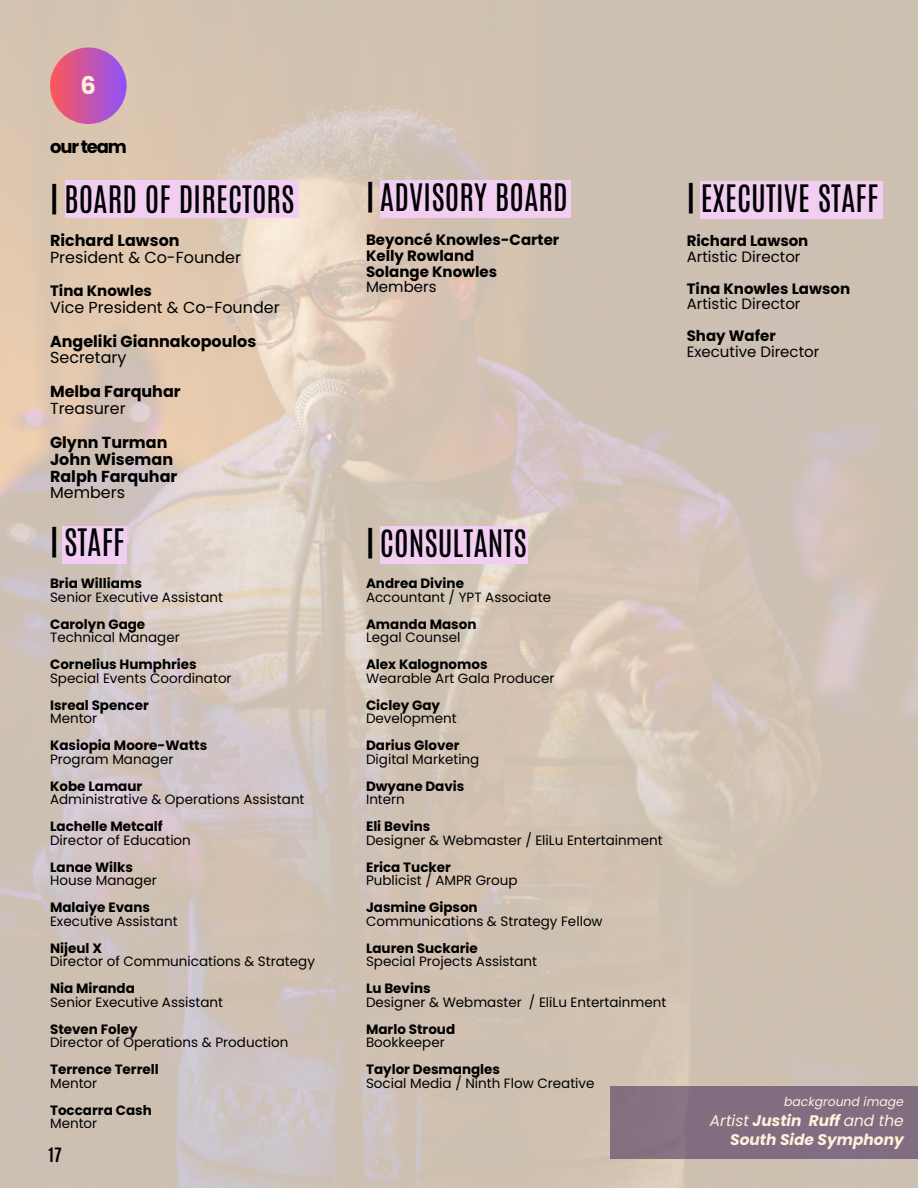
<style>
.page{position:relative;width:918px;height:1188px;background:#fff}
.page>*{position:absolute;margin:0;border:0;box-sizing:border-box;transform-origin:0 0}
.t1{font:31.65px "Antonio";color:#000}
.t2{font:700 24.3px "Poppins";color:#fff0db}
.t3{font:700 18px "Poppins";letter-spacing:-.06em;color:#000}
.t4{font:700 16.5px "Antonio";color:#000}
.t5{font:700 15.9px/16.8px "Poppins";color:#000}
.t6{font:15.9px "Poppins";color:#000}
.t7{font:italic 700 15.45px/19.6px "Poppins";color:#fff0db;text-align:right}
.t8{font:700 15px/15.8px "Poppins";color:#000}
.t9{font:15px "Poppins";color:#010101}
.t10{font:700 15px "Poppins";color:#010101}
.t11{font:15px "Poppins";color:#000}
.t12{font:13.5px "Poppins";color:#010101}
.t13{font:700 13.5px "Poppins";color:#010101}
.t14{font:italic 12.45px "Poppins";color:#fff0db}
.s1{font-weight:700}
.s2{font-weight:400}
</style>
<div class="page">
<div style="left:50px;top:47px;width:77px;height:77px;background:linear-gradient(to right,#fd5859,#9056fa);border-radius:50%"></div>
<div style="left:65px;top:180px;width:234px;height:38px;background:#f2cef3"></div>
<div style="left:380px;top:180px;width:191px;height:38px;background:#f2cef3"></div>
<div style="left:62px;top:526px;width:65px;height:38px;background:#f2cef3"></div>
<div style="left:700px;top:182px;width:183px;height:37px;background:#f2cef3"></div>
<div style="left:380px;top:526px;width:147px;height:38px;background:#f2cef3"></div>
<div style="left:610px;top:1086px;width:308px;height:73px;background:#816d81"></div>
<h2 class="t2" style="left:81px;top:68px;width:17px">6</h2>
<h3 class="t3" style="left:50px;top:135px;width:78px">ourteam</h3>
<h1 class="t1" style="left:50px;top:176px;width:246px"><span class="s1">|</span> BOARD OF DIRECTORS</h1>
<p class="t5" style="left:50px;top:232px;width:131px">Richard Lawson</p>
<p class="t6" style="left:50px;top:247px;width:193px">President &amp; Co-Founder</p>
<p class="t8" style="left:50px;top:283px;width:103px">Tina Knowles</p>
<p class="t6" style="left:50px;top:296px;width:231px">Vice President &amp; Co-Founder</p>
<p class="t5" style="left:50px;top:333px;width:208px">Angeliki Giannakopoulos</p>
<p class="t6" style="left:50px;top:347px;width:78px">Secretary</p>
<p class="t5" style="left:50px;top:383px;width:132px">Melba Farquhar</p>
<p class="t6" style="left:50px;top:397px;width:77px">Treasurer</p>
<p class="t5" style="left:50px;top:434px;width:129px">Glynn Turman<br>John Wiseman<br>Ralph Farquhar</p>
<p class="t6" style="left:50px;top:482px;width:77px">Members</p>
<h1 class="t1" style="left:50px;top:520px;width:76px"><span class="s1">|</span> STAFF</h1>
<p class="t13" style="left:50px;top:574px;width:93px">Bria Williams</p>
<p class="t12" style="left:50px;top:588px;width:175px">Senior Executive Assistant</p>
<p class="t13" style="left:50px;top:615px;width:97px">Carolyn Gage</p>
<p class="t12" style="left:50px;top:628px;width:131px">Technical Manager</p>
<p class="t13" style="left:50px;top:655px;width:148px">Cornelius Humphries</p>
<p class="t12" style="left:50px;top:669px;width:183px">Special Events Coordinator</p>
<p class="t13" style="left:50px;top:696px;width:100px">Isreal Spencer</p>
<p class="t12" style="left:50px;top:709px;width:49px">Mentor</p>
<p class="t13" style="left:50px;top:736px;width:159px">Kasiopia Moore-Watts</p>
<p class="t12" style="left:50px;top:750px;width:125px">Program Manager</p>
<p class="t13" style="left:50px;top:777px;width:94px">Kobe Lamaur</p>
<p class="t12" style="left:50px;top:790px;width:256px">Administrative &amp; Operations Assistant</p>
<p class="t13" style="left:50px;top:817px;width:114px">Lachelle Metcalf</p>
<p class="t12" style="left:50px;top:831px;width:142px">Director of Education</p>
<p class="t13" style="left:50px;top:858px;width:85px">Lanae Wilks</p>
<p class="t12" style="left:50px;top:871px;width:108px">House Manager</p>
<p class="t13" style="left:50px;top:898px;width:101px">Malaiye Evans</p>
<p class="t12" style="left:50px;top:912px;width:129px">Executive Assistant</p>
<p class="t13" style="left:50px;top:939px;width:54px">Nijeul X</p>
<p class="t12" style="left:50px;top:952px;width:266px">Director of Communications &amp; Strategy</p>
<p class="t13" style="left:50px;top:979px;width:86px">Nia Miranda</p>
<p class="t12" style="left:50px;top:993px;width:175px">Senior Executive Assistant</p>
<p class="t13" style="left:50px;top:1020px;width:89px">Steven Foley</p>
<p class="t12" style="left:50px;top:1033px;width:240px">Director of Operations &amp; Production</p>
<p class="t13" style="left:50px;top:1060px;width:110px">Terrence Terrell</p>
<p class="t12" style="left:50px;top:1074px;width:49px">Mentor</p>
<p class="t13" style="left:50px;top:1101px;width:103px">Toccarra Cash</p>
<p class="t12" style="left:50px;top:1114px;width:49px">Mentor</p>
<p class="t4" style="left:49px;top:1143px;width:15px">17</p>
<h1 class="t1" style="left:366px;top:175px;width:203px"><span class="s1">|</span> ADVISORY BOARD</h1>
<p class="t8" style="left:366px;top:232px;width:195px">Beyoncé Knowles-Carter<br>Kelly Rowland<br>Solange Knowles</p>
<p class="t11" style="left:366px;top:277px;width:72px">Members</p>
<h1 class="t1" style="left:687px;top:176px;width:193px"><span class="s1">|</span> EXECUTIVE STAFF</h1>
<p class="t10" style="left:687px;top:231px;width:123px">Richard Lawson</p>
<p class="t9" style="left:687px;top:246px;width:115px">Artistic Director</p>
<p class="t10" style="left:687px;top:278px;width:165px">Tina Knowles Lawson</p>
<p class="t9" style="left:687px;top:294px;width:115px">Artistic Director</p>
<p class="t10" style="left:687px;top:325px;width:91px">Shay Wafer</p>
<p class="t9" style="left:687px;top:341px;width:134px">Executive Director</p>
<h1 class="t1" style="left:366px;top:521px;width:162px"><span class="s1">|</span> CONSULTANTS</h1>
<p class="t13" style="left:366px;top:574px;width:99px">Andrea Divine</p>
<p class="t12" style="left:366px;top:588px;width:187px">Accountant / YPT Associate</p>
<p class="t13" style="left:366px;top:615px;width:112px">Amanda Mason</p>
<p class="t12" style="left:366px;top:628px;width:96px">Legal Counsel</p>
<p class="t13" style="left:366px;top:655px;width:123px">Alex Kalognomos</p>
<p class="t12" style="left:366px;top:669px;width:190px">Wearable Art Gala Producer</p>
<p class="t13" style="left:366px;top:696px;width:76px">Cicley Gay</p>
<p class="t12" style="left:366px;top:709px;width:92px">Development</p>
<p class="t13" style="left:366px;top:736px;width:95px">Darius Glover</p>
<p class="t12" style="left:366px;top:750px;width:115px">Digital Marketing</p>
<p class="t13" style="left:366px;top:777px;width:100px">Dwyane Davis</p>
<p class="t12" style="left:366px;top:790px;width:40px">Intern</p>
<p class="t13" style="left:366px;top:817px;width:66px">Eli Bevins</p>
<p class="t12" style="left:366px;top:831px;width:298px">Designer &amp; Webmaster / EliLu Entertainment</p>
<p class="t13" style="left:366px;top:858px;width:86px">Erica Tucker</p>
<p class="t12" style="left:366px;top:871px;width:153px">Publicist / AMPR Group</p>
<p class="t13" style="left:366px;top:898px;width:113px">Jasmine Gipson</p>
<p class="t12" style="left:366px;top:912px;width:238px">Communications &amp; Strategy Fellow</p>
<p class="t13" style="left:366px;top:939px;width:113px">Lauren Suckarie</p>
<p class="t12" style="left:366px;top:952px;width:173px">Special Projects Assistant</p>
<p class="t13" style="left:366px;top:979px;width:66px">Lu Bevins</p>
<p class="t12" style="left:366px;top:993px;width:302px">Designer &amp; Webmaster / EliLu Entertainment</p>
<p class="t13" style="left:366px;top:1020px;width:91px">Marlo Stroud</p>
<p class="t12" style="left:366px;top:1033px;width:80px">Bookkeeper</p>
<p class="t13" style="left:366px;top:1060px;width:136px">Taylor Desmangles</p>
<p class="t12" style="left:366px;top:1074px;width:230px">Social Media / Ninth Flow Creative</p>
<p class="t14" style="left:784px;top:1093px;width:121px">background image</p>
<p class="t7" style="left:710px;top:1110px;width:195px"><span class="s2">Artist</span> Justin Ruff <span class="s2">and the<br></span>South Side Symphony</p>
</div>
